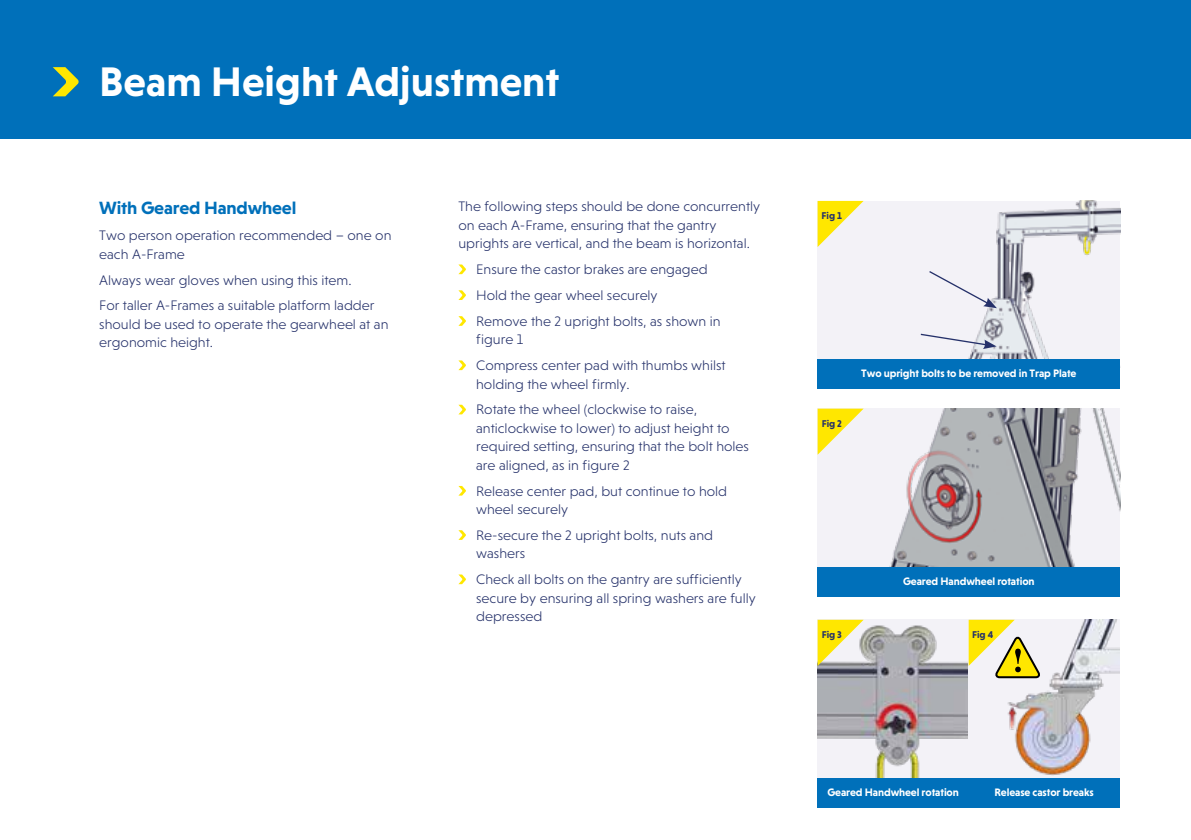
<style>
.page{position:relative;width:1191px;height:840px;background:#fff}
.page>*{position:absolute;margin:0;border:0;box-sizing:border-box;transform-origin:0 0}
.t1{font:700 42px "Niveau Grotesk";color:#fff}
.t2{font:700 18px "Niveau Grotesk";letter-spacing:-.01em;color:#0070ba}
.t3{font:300 14px/18.4px "Niveau Grotesk";color:#25316a}
.t4{font:700 11px "Niveau Grotesk";letter-spacing:-.01em;color:#fff}
.t5{font:700 10px "Niveau Grotesk";letter-spacing:-.01em;color:#25316a}
</style>
<div class="page">
<div style="left:0;top:0;width:1191px;height:138px;background:#0070ba"></div>
<div style="left:817px;top:201px;width:303px;height:187px;background:#f3f2f7"></div>
<img style="left:968px;top:201px;width:152px;height:158px">
<img style="left:817px;top:620px;width:151px;height:157px">
<img style="left:968px;top:619px;width:151px;height:158px">
<img style="left:817px;top:408px;width:303px;height:158px">
<svg style="left:929px;top:269px;width:68px;height:39px"></svg>
<svg style="left:920px;top:332px;width:76px;height:17px"></svg>
<div style="left:817px;top:359px;width:303px;height:29px;background:#0070ba"></div>
<svg style="left:458px;top:264px;width:8px;height:10px"></svg>
<svg style="left:458px;top:290px;width:8px;height:10px"></svg>
<svg style="left:458px;top:316px;width:8px;height:9px"></svg>
<svg style="left:458px;top:360px;width:8px;height:10px"></svg>
<svg style="left:458px;top:404px;width:8px;height:10px"></svg>
<svg style="left:458px;top:485px;width:8px;height:10px"></svg>
<svg style="left:458px;top:530px;width:8px;height:9px"></svg>
<svg style="left:458px;top:574px;width:8px;height:10px"></svg>
<svg style="left:53px;top:67px;width:26px;height:29px"></svg>
<div style="left:817px;top:777px;width:303px;height:29px;background:#0070ba"></div>
<div style="left:817px;top:566px;width:303px;height:30px;background:#0070ba"></div>
<svg style="left:817px;top:201px;width:46px;height:46px"></svg>
<svg style="left:817px;top:619px;width:46px;height:46px"></svg>
<svg style="left:968px;top:619px;width:72px;height:59px"></svg>
<svg style="left:817px;top:408px;width:46px;height:46px"></svg>
<h1 class="t1" style="left:99px;top:57px;width:461px">Beam Height Adjustment</h1>
<p class="t2" style="left:99px;top:198px;width:199px">With Geared Handwheel</p>
<p class="t3" style="left:99px;top:226px;width:294px">Two person operation recommended – one on each A-Frame</p>
<p class="t3" style="left:99px;top:267px;width:277px;line-height:25.8px">Always wear gloves when using this item.<br>For taller A-Frames a suitable platform ladder</p>
<p class="t3" style="left:99px;top:314px;width:291px">should be used to operate the gearwheel at an ergonomic height.</p>
<p class="t3" style="left:458px;top:197px;width:303px">The following steps should be done concurrently on each A-Frame, ensuring that the gantry uprights are vertical, and the beam is horizontal.</p>
<p class="t3" style="left:476px;top:256px;width:246px;line-height:25.8px">Ensure the castor brakes are engaged<br>Hold the gear wheel securely<br>Remove the 2 upright bolts, as shown in</p>
<p class="t3" style="left:476px;top:326px;width:251px;line-height:25.8px">figure 1<br>Compress center pad with thumbs whilst</p>
<p class="t3" style="left:476px;top:370px;width:222px;line-height:25.8px">holding the wheel firmly.<br>Rotate the wheel (clockwise to raise,</p>
<p class="t3" style="left:476px;top:418px;width:274px">anticlockwise to lower) to adjust height to required setting, ensuring that the bolt holes are aligned, as in figure 2</p>
<p class="t3" style="left:476px;top:481px;width:252px">Release center pad, but continue to hold wheel securely</p>
<p class="t3" style="left:476px;top:525px;width:238px">Re-secure the 2 upright bolts, nuts and washers</p>
<p class="t3" style="left:476px;top:570px;width:281px">Check all bolts on the gantry are sufficiently secure by ensuring all spring washers are fully depressed</p>
<p class="t5" style="left:821px;top:209px;width:22px">Fig 1</p>
<p class="t5" style="left:821px;top:417px;width:22px">Fig 2</p>
<p class="t4" style="left:861px;top:367px;width:217px">Two upright bolts to be removed in Trap Plate</p>
<p class="t4" style="left:903px;top:574px;width:133px">Geared Handwheel rotation</p>
<p class="t5" style="left:821px;top:628px;width:22px">Fig 3</p>
<p class="t5" style="left:972px;top:628px;width:23px">Fig 4</p>
<p class="t4" style="left:827px;top:785px;width:133px">Geared Handwheel rotation</p>
<p class="t4" style="left:994px;top:785px;width:101px">Release castor breaks</p>
</div>
